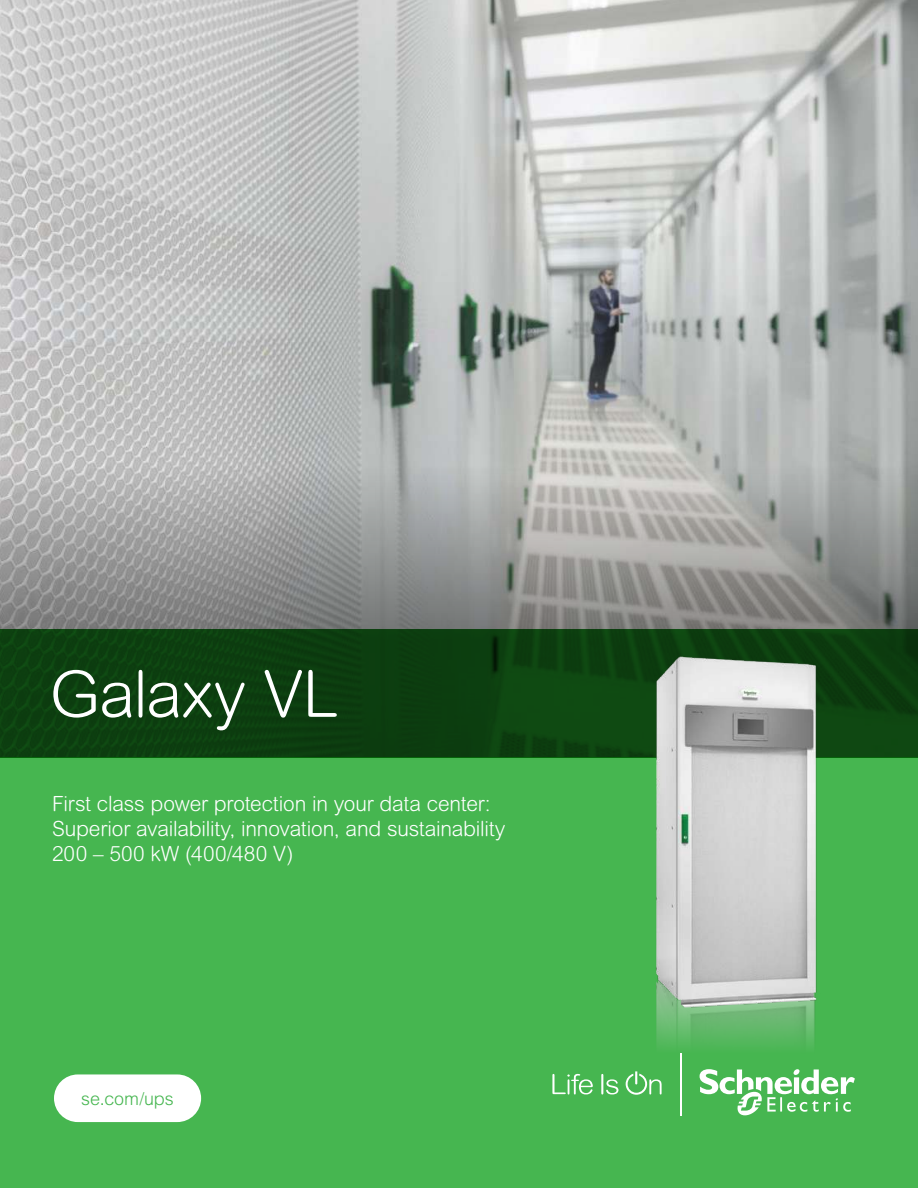
<style>
.page{position:relative;width:918px;height:1188px;background:#fff}
.page>*{position:absolute;margin:0;border:0;box-sizing:border-box;transform-origin:0 0}
.t1{font:300 64.5px "Arial Rounded MT Std";letter-spacing:-.01em;color:#fff}
.t2{font:300 21px/25.2px "Arial Rounded MT Pro";letter-spacing:-.01em;color:#fff}
.t3{font:300 18px "Arial MT Pro";letter-spacing:-.005em;color:#46b650}
</style>
<div class="page">
<img style="left:0;top:0;width:918px;height:454px">
<svg style="left:0;top:454px;width:918px;height:175px;background:#9d9e9c"></svg>
<div style="left:0;top:758px;width:918px;height:430px;background:#46b650"></div>
<div style="left:0;top:629px;width:918px;height:129px;background:#0c3e10"></div>
<svg style="left:552px;top:1074px;width:41px;height:20px"></svg>
<svg style="left:601px;top:1074px;width:17px;height:20px"></svg>
<svg style="left:626px;top:1071px;width:16px;height:24px"></svg>
<svg style="left:834px;top:1077px;width:21px;height:35px"></svg>
<div style="left:54px;top:1074px;width:147px;height:48px;background:#fff;border-radius:24px"></div>
<img style="left:642px;top:1010px;width:35px;height:85px">
<img style="left:677px;top:1010px;width:157px;height:106px">
<img style="left:642px;top:651px;width:192px;height:359px">
<h1 class="t1" style="left:50px;top:669px;width:290px">Galaxy VL</h1>
<p class="t2" style="left:52px;top:793px;width:455px">First class power protection in your data center:<br>Superior availability, innovation, and sustainability<br>200 – 500 kW (400/480 V)</p>
<p class="t3" style="left:81px;top:1092px;width:94px">se.com/ups</p>
</div>
